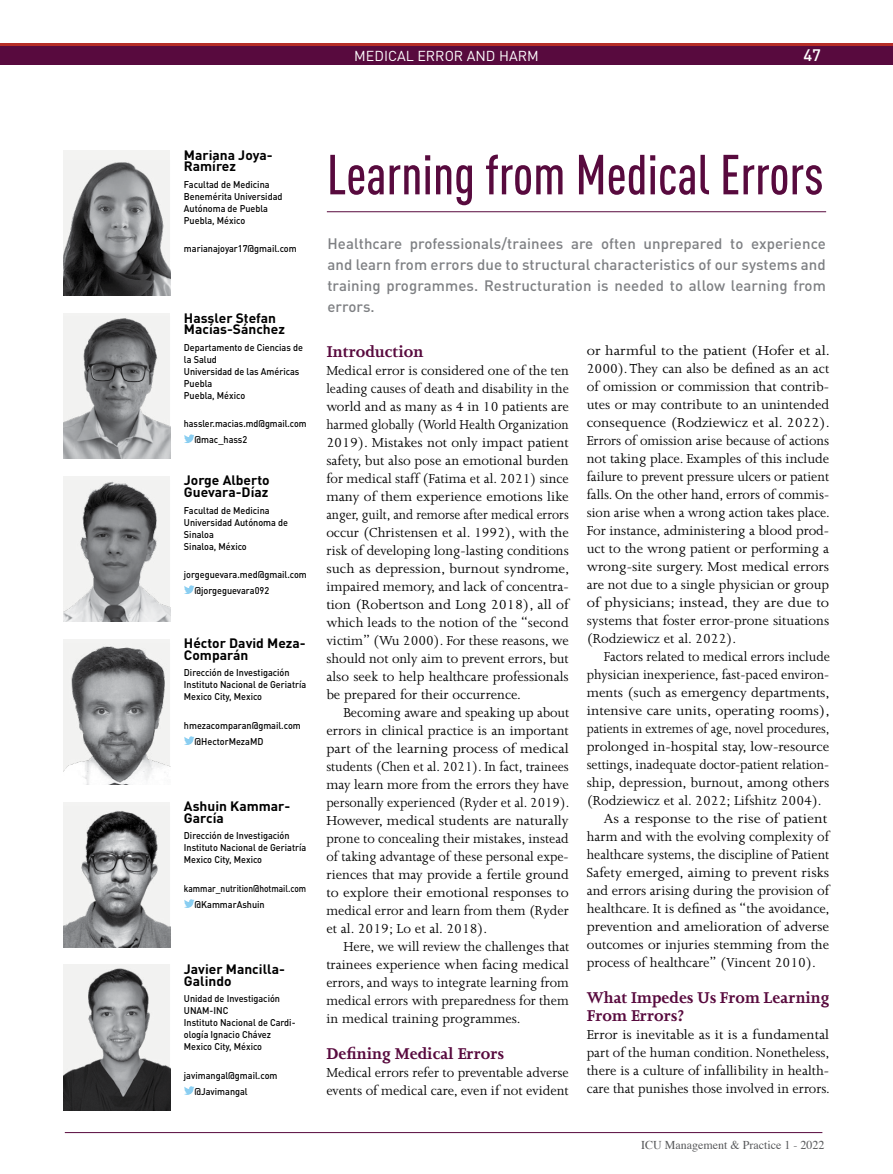
<style>
.page{position:relative;width:893px;height:1174px;background:#fff}
.page>*{position:absolute;margin:0;border:0;box-sizing:border-box;transform-origin:0 0}
.t1{font:500 55.5px "DIN Cond";color:#580a3e}
.t2{font:700 18px/18px "Joanna";color:#580a3e}
.t3{font:500 16.5px "DIN Pro";color:#fff}
.t4{font:15px/18px "Joanna";color:#000;text-align:justify}
.t5{font:15px/18px "Joanna";color:#000;text-align:justify;scale:1.08 1}
.t6{font:500 15px/21px "DIN Pro";letter-spacing:.005em;color:#7e8083;text-align:justify}
.t7{font:15px "Joanna";color:#000;scale:.95 1}
.t8{font:15px "Joanna";color:#000;scale:.91 1}
.t9{font:15px "Joanna";color:#000;scale:.96 1}
.t10{font:15px "Joanna";color:#000;scale:1.06 1}
.t11{font:15px "Joanna";color:#000;scale:1.04 1}
.t12{font:15px "Joanna";color:#000;scale:1.05 1}
.t13{font:15px "Joanna";color:#000;scale:1.09 1}
.t14{font:14.25px "DIN";color:#fff}
.t15{font:700 13.5px/11.7px "DIN Pro";color:#000}
.t16{font:12px "Times";color:#58595b}
.t17{font:500 9.75px/12px "DIN Pro";color:#000;scale:.93 1}
.t18{font:500 9.75px/16.2px "DIN Pro";color:#000;scale:.86 1}
.t19{font:500 9.75px/16.2px "DIN Pro";color:#000;scale:.91 1}
</style>
<div class="page">
<div style="left:0;top:46px;width:893px;height:19px;background:#580a3e"></div>
<hr style="left:0;top:44px;width:893px;height:2px;background:#b62d27">
<hr style="left:65px;top:1132px;width:757px;height:1px;background:#580a3e">
<hr style="left:327px;top:211px;width:499px;height:1px;background:#580a3e">
<div style="left:64px;top:150px;width:106px;height:145px;background:#f3f3f2"></div>
<img style="left:64px;top:162px;width:106px;height:133px">
<div style="left:64px;top:313px;width:106px;height:145px;background:#f3f3f2"></div>
<img style="left:64px;top:318px;width:106px;height:140px">
<div style="left:64px;top:476px;width:106px;height:145px;background:#f3f3f2"></div>
<img style="left:64px;top:481px;width:106px;height:140px">
<div style="left:64px;top:639px;width:106px;height:145px;background:#f3f3f2"></div>
<img style="left:64px;top:646px;width:106px;height:138px">
<div style="left:64px;top:801px;width:106px;height:146px;background:#f3f3f2"></div>
<img style="left:64px;top:811px;width:106px;height:136px">
<img style="left:64px;top:964px;width:106px;height:146px">
<svg style="left:184px;top:434px;width:11px;height:9px"></svg>
<svg style="left:184px;top:585px;width:11px;height:9px"></svg>
<svg style="left:184px;top:736px;width:11px;height:9px"></svg>
<svg style="left:184px;top:899px;width:11px;height:9px"></svg>
<svg style="left:184px;top:1086px;width:11px;height:8px"></svg>
<p class="t14" style="left:354px;top:47px;width:186px">MEDICAL ERROR AND HARM</p>
<p class="t3" style="left:803px;top:44px;width:19px">47</p>
<p class="t15" style="left:184px;top:147px;width:90px">Mariana Joya-<br>Ramírez</p>
<p class="t17" style="left:184px;top:178px;width:108px">Facultad de Medicina<br>Benemérita Universidad<br>Autónoma de Puebla<br>Puebla, México</p>
<p class="t17" style="left:184px;top:242px;width:123px">marianajoyar17@gmail.com</p>
<p class="t15" style="left:184px;top:310px;width:103px">Hassler Stefan<br>Macías-Sánchez</p>
<p class="t17" style="left:184px;top:340px;width:130px">Departamento de Ciencias de la Salud<br>Universidad de las Américas<br>Puebla<br>Puebla, México</p>
<p class="t19" style="left:195px;top:415px;width:125px;text-indent:-11px">hassler.macias.md@gmail.com @mac_hass2</p>
<p class="t15" style="left:184px;top:473px;width:87px">Jorge Alberto<br>Guevara-Díaz</p>
<p class="t17" style="left:184px;top:503px;width:114px">Facultad de Medicina<br>Universidad Autónoma de<br>Sinaloa<br>Sinaloa, México</p>
<p class="t17" style="left:195px;top:566px;width:122px;line-height:16.2px;text-indent:-11px">jorgeguevara.med@gmail.com @jorgeguevara092</p>
<p class="t15" style="left:184px;top:636px;width:123px">Héctor David Meza-<br>Comparán</p>
<p class="t17" style="left:184px;top:666px;width:133px">Dirección de Investigación<br>Instituto Nacional de Geriatría<br>Mexico City, Mexico</p>
<p class="t17" style="left:195px;top:716px;width:116px;line-height:16.2px;text-indent:-11px">hmezacomparan@gmail.com @HectorMezaMD</p>
<p class="t15" style="left:184px;top:799px;width:108px">Ashuin Kammar-<br>García</p>
<p class="t17" style="left:184px;top:829px;width:133px">Dirección de Investigación<br>Instituto Nacional de Geriatría<br>Mexico City, Mexico</p>
<p class="t18" style="left:195px;top:879px;width:131px;text-indent:-11px">kammar_nutrition@hotmail.com @KammarAshuin</p>
<p class="t15" style="left:184px;top:962px;width:102px">Javier Mancilla-<br>Galindo</p>
<p class="t17" style="left:184px;top:992px;width:122px">Unidad de Investigación<br>UNAM-INC<br>Instituto Nacional de Cardi&shy;ología Ignacio Chávez<br>Mexico City, México</p>
<p class="t17" style="left:195px;top:1066px;width:91px;line-height:16.2px;text-indent:-11px">javimangal@gmail.com @Javimangal</p>
<h1 class="t1" style="left:327px;top:142px;width:498px">Learning from Medical Errors</h1>
<p class="t6" style="left:327px;top:232px;width:500px">Healthcare professionals/trainees are often unprepared to experience and learn from errors due to structural characteristics of our systems and training programmes. Restructuration is needed to allow learning from errors.</p>
<p class="t2" style="left:326px;top:343px;width:98px">Introduction</p>
<p class="t4" style="left:326px;top:361px;width:245px">Medical error is considered one of the ten leading causes of death and disability in the world and as many as 4 in 10 patients are harmed globally (World Health Organization 2019). Mistakes not only impact patient safety, but also pose an emotional burden for medical staff (Fatima et al. 2021) since many of them experience emotions like anger, guilt, and remorse after medical errors occur (Christensen et al. 1992), with the risk of developing long-lasting conditions such as depression, burnout syndrome, impaired memory, and lack of concentra&shy;tion (Robertson and Long 2018), all of which leads to the notion of the “second victim” (Wu 2000). For these reasons, we should not only aim to prevent errors, but also seek to help healthcare professionals be prepared for their occurrence.</p>
<p class="t4" style="left:326px;top:703px;width:244px;text-indent:17px">Becoming aware and speaking up about errors in clinical practice is an important part of the learning process of medical students (Chen et al. 2021). In fact, trainees may learn more from the errors they have personally experienced (Ryder et al. 2019).<br>However, medical students are naturally prone to concealing their mistakes, instead of taking advantage of these personal expe&shy;riences that may provide a fertile ground to explore their emotional responses to medical error and learn from them (Ryder et al. 2019; Lo et al. 2018).</p>
<p class="t4" style="left:326px;top:937px;width:244px;text-indent:17px">Here, we will review the challenges that trainees experience when facing medical errors, and ways to integrate learning from medical errors with preparedness for them in medical training programmes.</p>
<p class="t2" style="left:326px;top:1045px;width:179px">Defining Medical Errors</p>
<p class="t4" style="left:326px;top:1063px;width:244px">Medical errors refer to preventable adverse events of medical care, even if not evident</p>
<p class="t5" style="left:587px;top:341px;width:227px">or harmful to the patient (Hofer et al.<br>2000). They can also be defined as an act of omission or commission that contrib&shy;utes or may contribute to an unintended consequence (Rodziewicz et al. 2022).<br>Errors of omission arise because of actions not taking place. Examples of this include failure to prevent pressure ulcers or patient falls. On the other hand, errors of commis&shy;sion arise when a wrong action takes place.<br>For instance, administering a blood prod&shy;uct to the wrong patient or performing a wrong-site surgery. Most medical errors are not due to a single physician or group of physicians; instead, they are due to systems that foster error-prone situations (Rodziewicz et al. 2022).</p>
<p class="t4" style="left:604px;top:647px;width:228px">Factors related to medical errors include</p>
<p class="t7" style="left:587px;top:666px;width:257px">physician inexperience, fast-paced environ-</p>
<p class="t4" style="left:587px;top:683px;width:245px">ments (such as emergency departments,</p>
<p class="t10" style="left:587px;top:702px;width:231px">intensive care units, operating rooms),</p>
<p class="t8" style="left:587px;top:720px;width:268px">patients in extremes of age, novel procedures,</p>
<p class="t4" style="left:587px;top:737px;width:244px">prolonged in-hospital stay, low-resource</p>
<p class="t7" style="left:587px;top:756px;width:257px">settings, inadequate doctor-patient relation-</p>
<p class="t4" style="left:587px;top:773px;width:244px">ship, depression, burnout, among others</p>
<p class="t4" style="left:587px;top:791px;width:236px">(Rodziewicz et al. 2022; Lifshitz 2004).</p>
<p class="t13" style="left:604px;top:810px;width:207px">As a response to the rise of patient</p>
<p class="t4" style="left:587px;top:827px;width:244px">harm and with the evolving complexity of</p>
<p class="t9" style="left:587px;top:846px;width:254px">healthcare systems, the discipline of Patient</p>
<p class="t11" style="left:587px;top:864px;width:235px">Safety emerged, aiming to prevent risks</p>
<p class="t4" style="left:587px;top:881px;width:244px">and errors arising during the provision of</p>
<p class="t4" style="left:587px;top:899px;width:245px">healthcare. It is defined as “the avoidance,</p>
<p class="t12" style="left:587px;top:918px;width:232px">prevention and amelioration of adverse</p>
<p class="t4" style="left:587px;top:935px;width:244px">outcomes or injuries stemming from the</p>
<p class="t4" style="left:587px;top:953px;width:230px">process of healthcare” (Vincent 2010).</p>
<p class="t2" style="left:587px;top:988px;width:244px">What Impedes Us From Learning<br>From Errors?</p>
<p class="t4" style="left:587px;top:1025px;width:244px">Error is inevitable as it is a fundamental part of the human condition. Nonetheless, there is a culture of infallibility in health&shy;care that punishes those involved in errors.</p>
<p class="t16" style="left:641px;top:1134px;width:185px">ICU Management &amp; Practice 1 - 2022</p>
</div>
